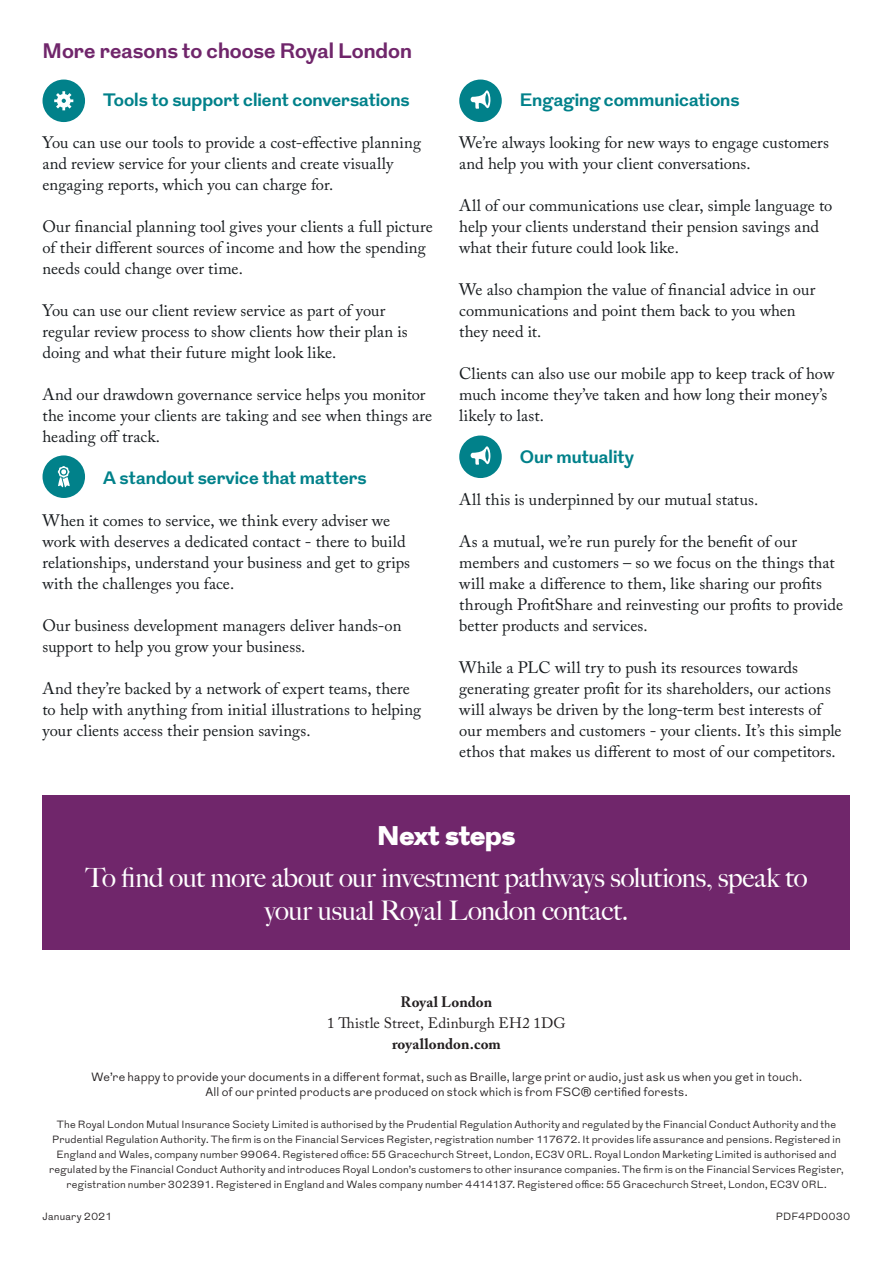
<style>
.page{position:relative;width:893px;height:1263px;background:#fff}
.page>*{position:absolute;margin:0;border:0;box-sizing:border-box;transform-origin:0 0}
.Intro_paragraph{font:500 27px/33px "Big Caslon";letter-spacing:-.015em;color:#fff;text-align:center}
.Intro_paragraph-2{font:900 27px "Grot";color:#fff}
.Subheading_1{font:700 21px "Grot";color:#70266b}
.Subheading_2{font:700 18px "Grot";color:#01818a}
.Body_Text{font:16.5px/21px "Adobe Caslon Pro";color:#171b1e}
.t1{font:15px "Adobe Caslon Pro";letter-spacing:.005em;color:#231f20}
.t2{font:700 15px "Adobe Caslon Pro";color:#231f20}
.t3{font:300 12px/15px "Grot";letter-spacing:.015em;color:#231f20;text-align:center}
.t4{font:300 10.5px/15px "Grot";letter-spacing:.02em;color:#231f20;text-align:center}
</style>
<div class="page">
<svg style="left:43px;top:80px;width:42px;height:42px"></svg>
<svg style="left:43px;top:455px;width:42px;height:43px"></svg>
<svg style="left:459px;top:80px;width:43px;height:42px"></svg>
<svg style="left:459px;top:435px;width:43px;height:43px"></svg>
<div style="left:43px;top:795px;width:807px;height:154px;background:#70266b"></div>
<h2 class="Subheading_1" style="left:43px;top:36px;width:371px">More reasons to choose Royal London</h2>
<h3 class="Subheading_2" style="left:103px;top:87px;width:308px">Tools to support client conversations</h3>
<p class="Body_Text" style="left:43px;top:132px;width:380px">You can use our tools to provide a cost-effective planning and review service for your clients and create visually engaging reports, which you can charge for.</p>
<p class="Body_Text" style="left:43px;top:216px;width:392px">Our financial planning tool gives your clients a full picture of their different sources of income and how the spending needs could change over time.</p>
<p class="Body_Text" style="left:43px;top:300px;width:367px">You can use our client review service as part of your regular review process to show clients how their plan is doing and what their future might look like.</p>
<p class="Body_Text" style="left:43px;top:384px;width:391px">And our drawdown governance service helps you monitor the income your clients are taking and see when things are heading off track.</p>
<h3 class="Subheading_2" style="left:103px;top:465px;width:265px">A standout service that matters</h3>
<p class="Body_Text" style="left:43px;top:510px;width:369px">When it comes to service, we think every adviser we work with deserves a dedicated contact - there to build relationships, understand your business and get to grips with the challenges you face.</p>
<p class="Body_Text" style="left:43px;top:615px;width:360px">Our business development managers deliver hands-on support to help you grow your business.</p>
<p class="Body_Text" style="left:43px;top:678px;width:380px">And they’re backed by a network of expert teams, there to help with anything from initial illustrations to helping your clients access their pension savings.</p>
<h3 class="Subheading_2" style="left:520px;top:87px;width:221px">Engaging communications</h3>
<p class="Body_Text" style="left:459px;top:132px;width:371px">We’re always looking for new ways to engage customers and help you with your client conversations.</p>
<p class="Body_Text" style="left:459px;top:195px;width:375px">All of our communications use clear, simple language to help your clients understand their pension savings and what their future could look like.</p>
<p class="Body_Text" style="left:459px;top:279px;width:358px">We also champion the value of financial advice in our communications and point them back to you when they need it.</p>
<p class="Body_Text" style="left:459px;top:363px;width:377px">Clients can also use our mobile app to keep track of how much income they’ve taken and how long their money’s likely to last.</p>
<h3 class="Subheading_2" style="left:520px;top:444px;width:116px">Our mutuality</h3>
<p class="Body_Text" style="left:459px;top:489px;width:301px">All this is underpinned by our mutual status.</p>
<p class="Body_Text" style="left:459px;top:531px;width:385px">As a mutual, we’re run purely for the benefit of our members and customers – so we focus on the things that will make a difference to them, like sharing our profits through ProfitShare and reinvesting our profits to provide better products and services.</p>
<p class="Body_Text" style="left:459px;top:657px;width:384px">While a PLC will try to push its resources towards generating greater profit for its shareholders, our actions will always be driven by the long-term best interests of our members and customers - your clients. It’s this simple ethos that makes us different to most of our competitors.</p>
<p class="Intro_paragraph-2" style="left:378px;top:816px;width:139px">Next steps</p>
<p class="Intro_paragraph" style="left:85px;top:860px;width:724px">To find out more about our investment pathways solutions, speak to your usual Royal London contact.</p>
<p class="t2" style="left:401px;top:993px;width:93px">Royal London</p>
<p class="t1" style="left:327px;top:1014px;width:240px">1 Thistle Street, Edinburgh EH2 1DG</p>
<p class="t2" style="left:392px;top:1035px;width:110px">royallondon.com</p>
<p class="t3" style="left:91px;top:1070px;width:712px">We’re happy to provide your documents in a different format, such as Braille, large print or audio, just ask us when you get in touch.<br>All of our printed products are produced on stock which is from FSC® certified forests.</p>
<p class="t4" style="left:49px;top:1118px;width:796px">The Royal London Mutual Insurance Society Limited is authorised by the Prudential Regulation Authority and regulated by the Financial Conduct Authority and the Prudential Regulation Authority. The firm is on the Financial Services Register, registration number 117672. It provides life assurance and pensions. Registered in England and Wales, company number 99064. Registered office: 55 Gracechurch Street, London, EC3V 0RL. Royal London Marketing Limited is authorised and regulated by the Financial Conduct Authority and introduces Royal London’s customers to other insurance companies. The firm is on the Financial Services Register, registration number 302391. Registered in England and Wales company number 4414137. Registered office: 55 Gracechurch Street, London, EC3V 0RL.</p>
<p class="t4" style="left:43px;top:1210px;width:71px">January 2021</p>
<p class="t4" style="left:776px;top:1210px;width:76px">PDF4PD0030</p>
</div>
